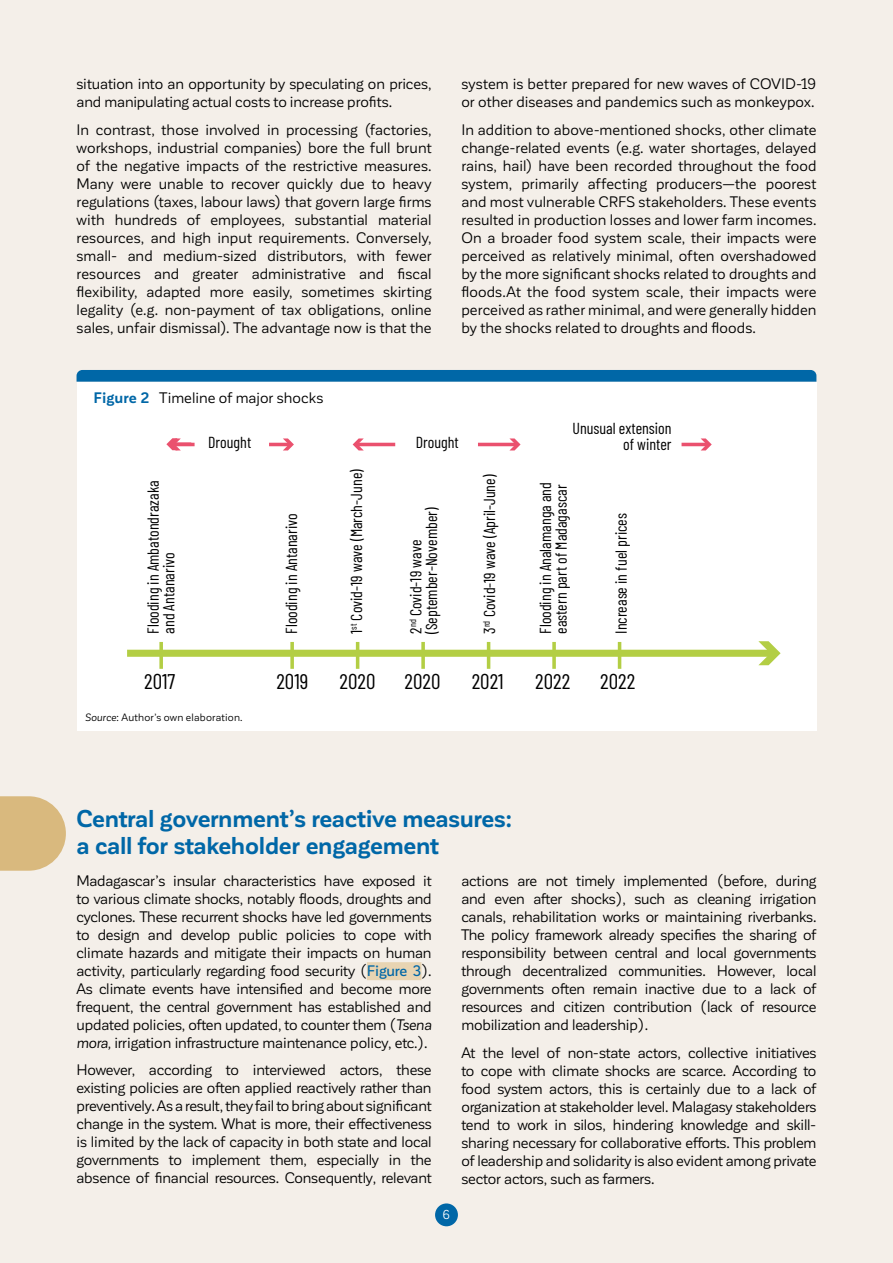
<style>
.page{position:relative;width:893px;height:1263px;background:#f4efe9}
.page>*{position:absolute;margin:0;border:0;box-sizing:border-box;transform-origin:0 0}
.t1{font:700 24px/27px "Corporative Sans";letter-spacing:-.01em;color:#0067a7}
.t2{font:21.3px "Barlow Condensed";color:#000}
.t3{font:15.9px/15.9px "Barlow Condensed";color:#000}
.t4{font:15px/18px "Corporative Sans";letter-spacing:-.005em;color:#000;text-align:justify}
.t5{font:12.75px "Corporative Sans";color:#fff}
.t6{font:10.5px "Corporative Sans";letter-spacing:.02em;color:#000}
.s1{font-weight:700;color:#0067a7}
.s2{font-style:italic}
.s3{font-weight:500;color:#0067a7}
</style>
<div class="page">
<div style="left:435px;top:1203px;width:23px;height:23px;background:#0067a7;border-radius:50%"></div>
<div style="left:367px;top:962px;width:54px;height:18px;background:#e8d4b2"></div>
<div style="left:77px;top:382px;width:739px;height:348px;background:#fff"></div>
<div style="left:127px;top:650px;width:645px;height:7px;background:#b3ce44"></div>
<svg style="left:758px;top:641px;width:23px;height:24px"></svg>
<hr style="left:681px;top:443px;width:27px;height:3px;background:#ea516e">
<svg style="left:701px;top:438px;width:11px;height:12px"></svg>
<hr style="left:478px;top:443px;width:38px;height:3px;background:#ea516e">
<svg style="left:509px;top:438px;width:12px;height:12px"></svg>
<hr style="left:357px;top:443px;width:38px;height:3px;background:#ea516e">
<svg style="left:353px;top:438px;width:11px;height:12px"></svg>
<hr style="left:269px;top:443px;width:21px;height:3px;background:#ea516e">
<svg style="left:283px;top:438px;width:11px;height:12px"></svg>
<hr style="left:174px;top:443px;width:21px;height:3px;background:#ea516e">
<svg style="left:166px;top:438px;width:15px;height:12px"></svg>
<svg style="left:159px;top:642px;width:4px;height:27px"></svg>
<svg style="left:290px;top:642px;width:4px;height:27px"></svg>
<hr style="left:356px;top:642px;width:3px;height:27px;background:#b3ce44">
<svg style="left:421px;top:642px;width:4px;height:27px"></svg>
<hr style="left:487px;top:642px;width:3px;height:27px;background:#b3ce44">
<svg style="left:552px;top:642px;width:4px;height:27px"></svg>
<hr style="left:618px;top:642px;width:3px;height:27px;background:#b3ce44">
<svg style="left:0;top:796px;width:66px;height:75px;background:#dcc08b"></svg>
<svg style="left:77px;top:370px;width:739px;height:12px;background:#076aa8"></svg>
<p class="t4" style="left:77px;top:75px;width:357px">situation into an opportunity by speculating on prices, and manipulating actual costs to increase profits.</p>
<p class="t4" style="left:77px;top:121px;width:357px">In contrast, those involved in processing (factories, workshops, industrial companies) bore the full brunt of the negative impacts of the restrictive measures.<br>Many were unable to recover quickly due to heavy regulations (taxes, labour laws) that govern large firms with hundreds of employees, substantial material resources, and high input requirements. Conversely, small- and medium-sized distributors, with fewer resources and greater administrative and fiscal flexibility, adapted more easily, sometimes skirting legality (e.g. non-payment of tax obligations, online sales, unfair dismissal). The advantage now is that the</p>
<p class="t4" style="left:94px;top:389px;width:231px"><span class="s1">Figure 2</span> Timeline of major shocks</p>
<p class="t4" style="left:461px;top:75px;width:357px">system is better prepared for new waves of COVID-19 or other diseases and pandemics such as monkeypox.</p>
<p class="t4" style="left:461px;top:121px;width:357px">In addition to above-mentioned shocks, other climate change-related events (e.g. water shortages, delayed rains, hail) have been recorded throughout the food system, primarily affecting producers—the poorest and most vulnerable CRFS stakeholders. These events resulted in production losses and lower farm incomes.<br>On a broader food system scale, their impacts were perceived as relatively minimal, often overshadowed by the more significant shocks related to droughts and floods.At the food system scale, their impacts were perceived as rather minimal, and were generally hidden by the shocks related to droughts and floods.</p>
<p class="t3" style="left:208px;top:433px;width:45px">Drought</p>
<p class="t3" style="left:416px;top:433px;width:45px">Drought</p>
<p class="t3" style="left:572px;top:419px;width:101px;text-align:right">Unusual extension of winter</p>
<p class="t3" style="left:144px;top:634px;width:155px;rotate:-90deg">Flooding in Ambatondrazaka and Antanarivo</p>
<p class="t3" style="left:282px;top:634px;width:122px;rotate:-90deg">Flooding in Antanarivo</p>
<p class="t3" style="left:347px;top:634px;width:166px;rotate:-90deg">1<sup>st</sup> Covid-19 wave (March-June)</p>
<p class="t3" style="left:406px;top:634px;width:128px;rotate:-90deg">2<sup>nd</sup> Covid-19 wave (September-November)</p>
<p class="t3" style="left:480px;top:634px;width:160px;rotate:-90deg">3<sup>rd</sup> Covid-19 wave (April-June)</p>
<p class="t3" style="left:536px;top:634px;width:153px;rotate:-90deg">Flooding in Analamanga and eastern part of Madagascar</p>
<p class="t3" style="left:612px;top:634px;width:122px;rotate:-90deg">Increase in fuel prices</p>
<h2 class="t2" style="left:144px;top:666px;width:33px">2017</h2>
<h2 class="t2" style="left:276px;top:666px;width:33px">2019</h2>
<h2 class="t2" style="left:340px;top:666px;width:37px">2020</h2>
<h2 class="t2" style="left:405px;top:666px;width:37px">2020</h2>
<h2 class="t2" style="left:472px;top:666px;width:33px">2021</h2>
<h2 class="t2" style="left:535px;top:666px;width:37px">2022</h2>
<h2 class="t2" style="left:600px;top:666px;width:37px">2022</h2>
<p class="t6" style="left:85px;top:711px;width:159px"><span class="s2">Source</span>: Author’s own elaboration.</p>
<h1 class="t1" style="left:77px;top:806px;width:437px">Central government’s reactive measures: a call for stakeholder engagement</h1>
<p class="t4" style="left:77px;top:871px;width:357px">Madagascar’s insular characteristics have exposed it to various climate shocks, notably floods, droughts and cyclones. These recurrent shocks have led governments to design and develop public policies to cope with climate hazards and mitigate their impacts on human activity, particularly regarding food security (<span class="s3">Figure 3</span>).<br>As climate events have intensified and become more frequent, the central government has established and updated policies, often updated, to counter them (<span class="s2">Tsena mora,</span> irrigation infrastructure maintenance policy, etc.).</p>
<p class="t4" style="left:77px;top:1060px;width:357px">However, according to interviewed actors, these existing policies are often applied reactively rather than preventively. As a result, they fail to bring about significant change in the system. What is more, their effectiveness is limited by the lack of capacity in both state and local governments to implement them, especially in the absence of financial resources. Consequently, relevant</p>
<p class="t4" style="left:461px;top:871px;width:357px">actions are not timely implemented (before, during and even after shocks), such as cleaning irrigation canals, rehabilitation works or maintaining riverbanks.<br>The policy framework already specifies the sharing of responsibility between central and local governments through decentralized communities. However, local governments often remain inactive due to a lack of resources and citizen contribution (lack of resource mobilization and leadership).</p>
<p class="t4" style="left:461px;top:1044px;width:357px">At the level of non-state actors, collective initiatives to cope with climate shocks are scarce. According to food system actors, this is certainly due to a lack of organization at stakeholder level. Malagasy stakeholders tend to work in silos, hindering knowledge and skill&shy;sharing necessary for collaborative efforts. This problem of leadership and solidarity is also evident among private sector actors, such as farmers.</p>
<p class="t5" style="left:443px;top:1208px;width:9px">6</p>
</div>
